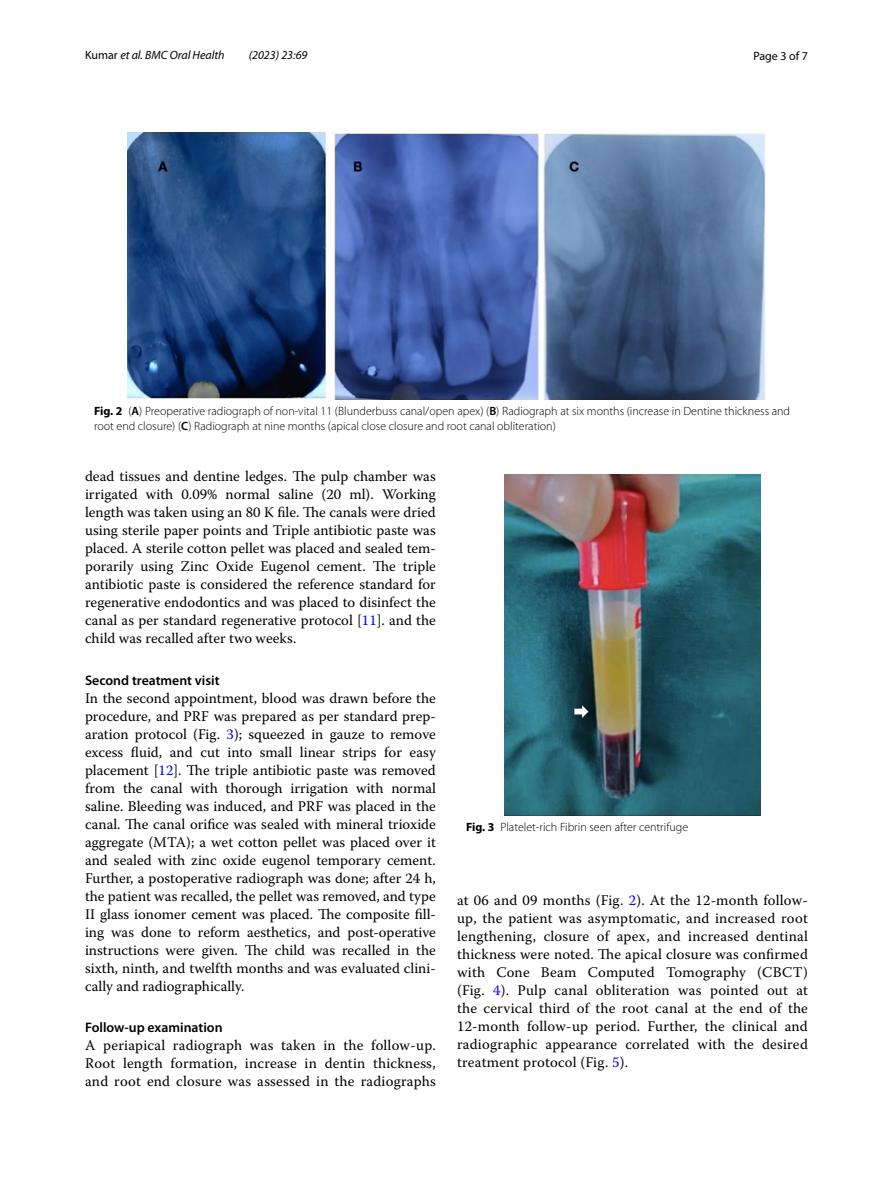
<style>
.page{position:relative;width:893px;height:1187px;background:#fff}
.page>*{position:absolute;margin:0;border:0;box-sizing:border-box;transform-origin:0 0}
.t1{font:14.7px/18px "Warnock Pro";letter-spacing:.01em;color:#000;text-align:justify}
.t2{font:600 13.8px "Myriad Pro";color:#000}
.t3{font:300 12px/15px "Myriad Pro";color:#000}
.t4{font:italic 12px "Myriad Pro";color:#000}
.t5{font:12px "Myriad Pro";color:#000}
.s1{font-style:normal}
.s2{font-weight:700}
.s3{font-weight:600}
.s4{color:#00f}
</style>
<div class="page">
<img style="left:127px;top:133px;width:638px;height:267px">
<img style="left:505px;top:474px;width:255px;height:341px">
<p class="t4" style="left:85px;top:48px;width:141px"><span class="s1">Kumar</span> et al. BMC Oral Health</p>
<p class="t4" style="left:249px;top:48px;width:60px">(2023) 23:69</p>
<p class="t5" style="left:753px;top:48px;width:56px">Page 3 of 7</p>
<p class="t3" style="left:94px;top:403px;width:698px"><span class="s2">Fig. 2</span> (<span class="s3">A</span>) Preoperative radiograph of non-vital 11 (Blunderbuss canal/open apex) (<span class="s3">B</span>) Radiograph at six months (increase in Dentine thickness and root end closure) (<span class="s3">C</span>) Radiograph at nine months (apical close closure and root canal obliteration)</p>
<p class="t1" style="left:85px;top:467px;width:352px">dead tissues and dentine ledges. The pulp chamber was irrigated with 0.09% normal saline (20 ml). Working length was taken using an 80 K file. The canals were dried using sterile paper points and Triple antibiotic paste was placed. A sterile cotton pellet was placed and sealed tem&shy;porarily using Zinc Oxide Eugenol cement. The triple antibiotic paste is considered the reference standard for regenerative endodontics and was placed to disinfect the canal as per standard regenerative protocol [<span class="s4">11</span>]. and the child was recalled after two weeks.</p>
<p class="t2" style="left:85px;top:671px;width:136px">Second treatment visit</p>
<p class="t1" style="left:85px;top:688px;width:352px">In the second appointment, blood was drawn before the procedure, and PRF was prepared as per standard prep&shy;aration protocol (Fig. <span class="s4">3</span>); squeezed in gauze to remove excess fluid, and cut into small linear strips for easy placement [<span class="s4">12</span>]. The triple antibiotic paste was removed from the canal with thorough irrigation with normal saline. Bleeding was induced, and PRF was placed in the canal. The canal orifice was sealed with mineral trioxide aggregate (MTA); a wet cotton pellet was placed over it and sealed with zinc oxide eugenol temporary cement.<br>Further, a postoperative radiograph was done; after 24 h, the patient was recalled, the pellet was removed, and type II glass ionomer cement was placed. The composite fill&shy;ing was done to reform aesthetics, and post-operative instructions were given. The child was recalled in the sixth, ninth, and twelfth months and was evaluated clini&shy;cally and radiographically.</p>
<p class="t2" style="left:85px;top:1018px;width:139px">Follow‑up examination</p>
<p class="t1" style="left:85px;top:1035px;width:352px">A periapical radiograph was taken in the follow-up.<br>Root length formation, increase in dentin thickness, and root end closure was assessed in the radiographs</p>
<p class="t3" style="left:466px;top:819px;width:224px"><span class="s2">Fig. 3</span> Platelet-rich Fibrin seen after centrifuge</p>
<p class="t1" style="left:457px;top:891px;width:352px">at 06 and 09 months (Fig. <span class="s4">2</span>). At the 12-month follow&shy;up, the patient was asymptomatic, and increased root lengthening, closure of apex, and increased dentinal thickness were noted. The apical closure was confirmed with Cone Beam Computed Tomography (CBCT) (Fig. <span class="s4">4</span>). Pulp canal obliteration was pointed out at the cervical third of the root canal at the end of the 12-month follow-up period. Further, the clinical and radiographic appearance correlated with the desired treatment protocol (Fig. <span class="s4">5</span>).</p>
</div>
